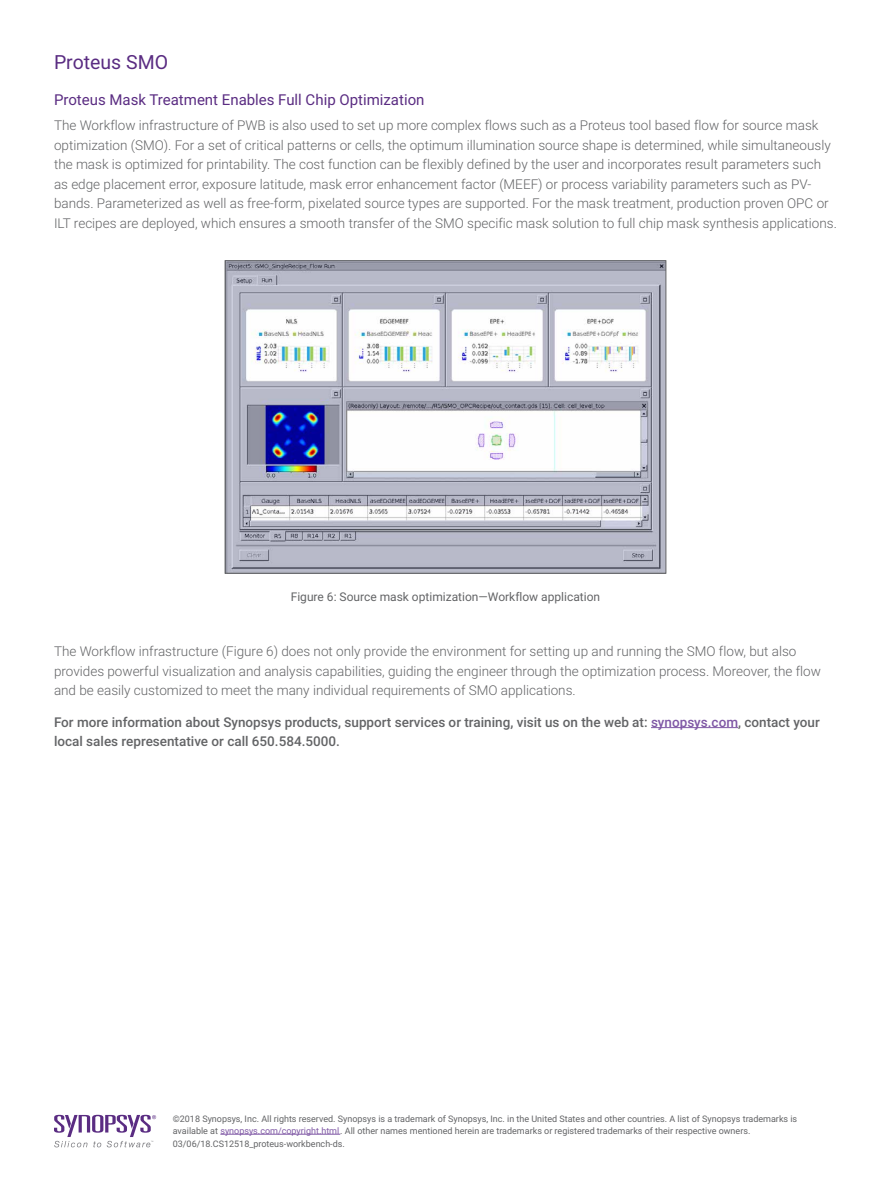
<style>
.page{position:relative;width:891px;height:1188px;background:#fff}
.page>*{position:absolute;margin:0;border:0;box-sizing:border-box;transform-origin:0 0}
.HEADING_1{font:19.5px "Roboto";color:#5a2c82}
.HEADING_2{font:15px "Roboto";color:#5a2c82}
.BODY_COPY{font:300 13.5px/19.5px "Roboto";color:#636466}
.BODY_COPY-2{font:500 13.5px/19.5px "Roboto";color:#636466}
.FIGURE_CAPTION{font:12px "Roboto";color:#636466}
.t1{font:9px/12px "Roboto";color:#636466}
.s1{color:#7f58a5}
</style>
<div class="page">
<svg style="left:54px;top:1115px;width:102px;height:32px"></svg>
<hr style="left:220px;top:1134px;width:120px;height:1px;background:#7f58a5">
<hr style="left:651px;top:727px;width:87px;height:1px;background:#7f58a5">
<img style="left:227px;top:262px;width:437px;height:310px">
<div style="left:225px;top:260px;width:441px;height:314px;border:1px solid #636466"></div>
<p class="HEADING_1" style="left:54px;top:48px;width:116px">Proteus SMO</p>
<p class="HEADING_2" style="left:54px;top:89px;width:372px">Proteus Mask Treatment Enables Full Chip Optimization</p>
<p class="BODY_COPY" style="left:54px;top:115px;width:784px">The Workflow infrastructure of PWB is also used to set up more complex flows such as a Proteus tool based flow for source mask optimization (SMO). For a set of critical patterns or cells, the optimum illumination source shape is determined, while simultaneously the mask is optimized for printability. The cost function can be flexibly defined by the user and incorporates result parameters such as edge placement error, exposure latitude, mask error enhancement factor (MEEF) or process variability parameters such as PV&shy;bands. Parameterized as well as free-form, pixelated source types are supported. For the mask treatment, production proven OPC or ILT recipes are deployed, which ensures a smooth transfer of the SMO specific mask solution to full chip mask synthesis applications.</p>
<p class="FIGURE_CAPTION" style="left:291px;top:588px;width:311px">Figure 6: Source mask optimization—Workflow application</p>
<p class="BODY_COPY" style="left:54px;top:641px;width:768px">The Workflow infrastructure (Figure 6) does not only provide the environment for setting up and running the SMO flow, but also provides powerful visualization and analysis capabilities, guiding the engineer through the optimization process. Moreover, the flow and be easily customized to meet the many individual requirements of SMO applications.</p>
<p class="BODY_COPY-2" style="left:54px;top:712px;width:767px">For more information about Synopsys products, support services or training, visit us on the web at: <span class="s1">synopsys.com</span>, contact your local sales representative or call 650.584.5000.</p>
<p class="t1" style="left:173px;top:1112px;width:626px">©2018 Synopsys, Inc. All rights reserved. Synopsys is a trademark of Synopsys, Inc. in the United States and other countries. A list of Synopsys trademarks is available at <span class="s1">synopsys.com/copyright.html</span> . All other names mentioned herein are trademarks or registered trademarks of their respective owners.</p>
<p class="t1" style="left:173px;top:1137px;width:174px">03/06/18.CS12518_proteus-workbench-ds.</p>
</div>
